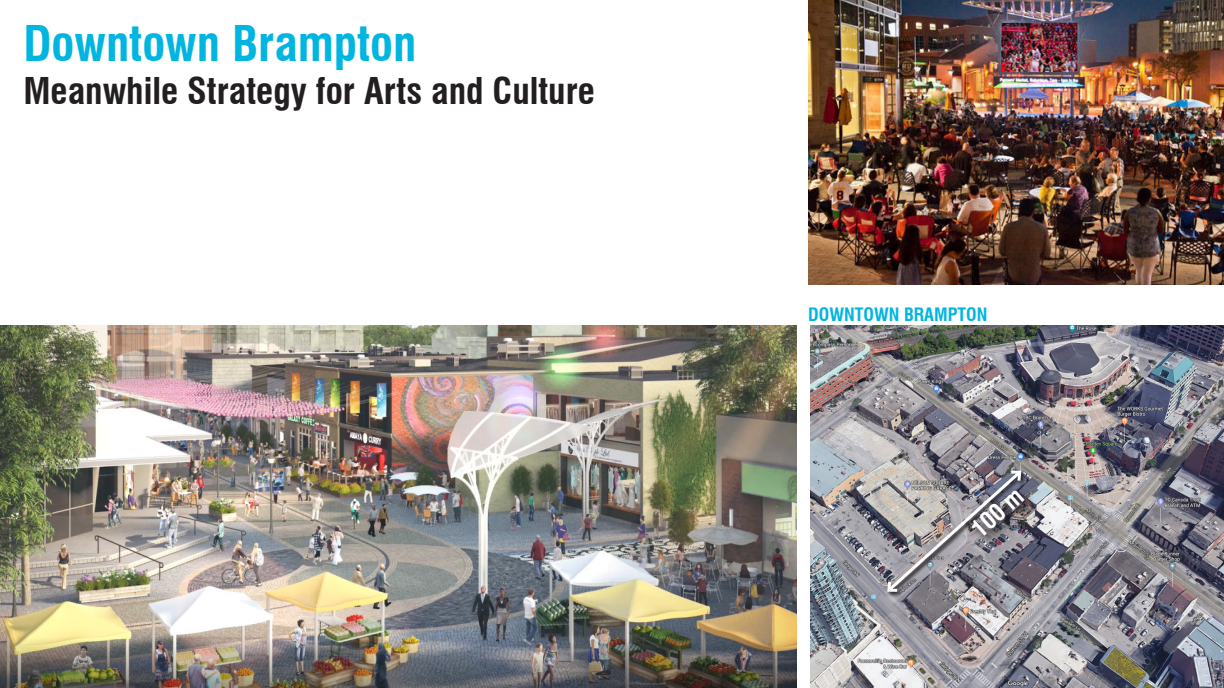
<style>
.page{position:relative;width:1224px;height:688px;background:#fff}
.page>*{position:absolute;margin:0;border:0;box-sizing:border-box;transform-origin:0 0}
.Paragraph_Style_1{font:700 condensed 48px "Swiss 721 BT";color:#00b5e0}
.Paragraph_Style_1-2{font:700 condensed 36px "Swiss 721 BT";color:#231f20}
.Paragraph_Style_1-3{font:700 condensed 24px "Swiss 721 BT";color:#fff}
.Paragraph_Style_1-4{font:700 condensed 18px "Swiss 721 BT";color:#00b5e0}
</style>
<div class="page">
<img style="left:810px;top:326px;width:414px;height:361px">
<svg style="left:886px;top:469px;width:141px;height:128px"></svg>
<svg style="left:885px;top:468px;width:139px;height:126px;background:#969397"></svg>
<svg style="left:970px;top:487px;width:66px;height:60px;background:#75727b"></svg>
<img style="left:808px;top:0;width:416px;height:284px">
<img style="left:0;top:325px;width:797px;height:362px">
<p class="Paragraph_Style_1" style="left:23px;top:14px;width:394px">Downtown Brampton</p>
<p class="Paragraph_Style_1-2" style="left:23px;top:69px;width:573px">Meanwhile Strategy for Arts and Culture</p>
<p class="Paragraph_Style_1-4" style="left:808px;top:304px;width:181px">DOWNTOWN BRAMPTON</p>
<p class="Paragraph_Style_1-3" style="left:965px;top:521px;width:62px;rotate:-42deg">100 m</p>
</div>
